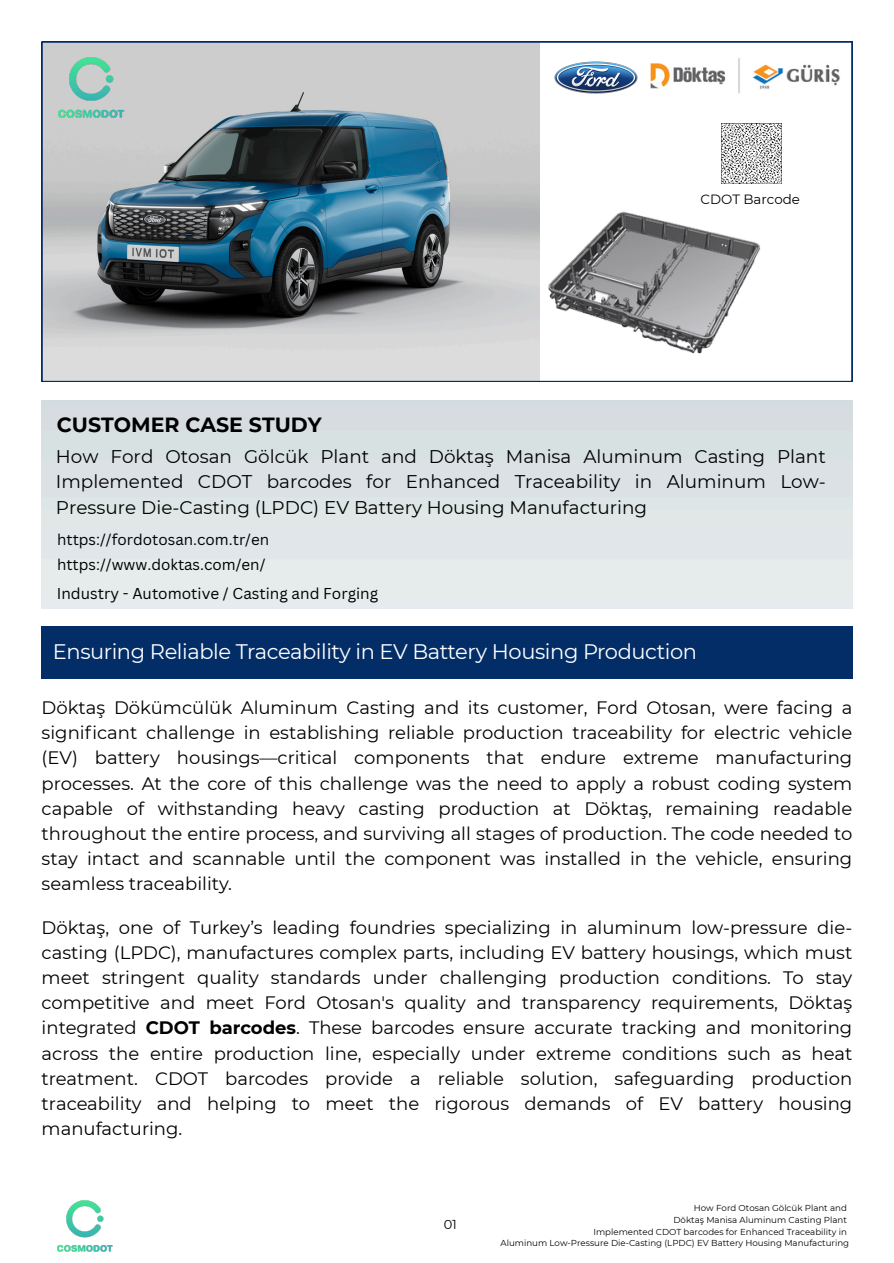
<style>
.page{position:relative;width:894px;height:1263px;background:#fff}
.page>*{position:absolute;margin:0;border:0;box-sizing:border-box;transform-origin:0 0}
.t1{font:21px "Montserrat";letter-spacing:-.02em;color:#fff}
.t2{font:700 20.55px "Montserrat";color:#000}
.t3{font:18.3px/25.5px "Montserrat";color:#000;text-align:justify}
.t4{font:18px/25.2px "Montserrat";color:#000;text-align:justify}
.t5{font:15.3px "Canva Sans";color:#000}
.t6{font:15.15px "Canva Sans";color:#000}
.t7{font:13.35px "Montserrat";color:#000}
.t8{font:12.9px "Montserrat";color:#000}
.t9{font:8.7px/11.7px "Montserrat";color:#000;text-align:right}
.s1{font-weight:700}
</style>
<div class="page">
<svg style="left:42px;top:42px;width:810px;height:340px"></svg>
<div style="left:42px;top:627px;width:810px;height:52px;background:#032d67"></div>
<img style="left:57px;top:1200px;width:56px;height:52px">
<p class="t2" style="left:57px;top:412px;width:266px">CUSTOMER CASE STUDY</p>
<p class="t7" style="left:700px;top:191px;width:101px">CDOT Barcode</p>
<p class="t3" style="left:56px;top:443px;width:771px">How Ford Otosan Gölcük Plant and Döktaş Manisa Aluminum Casting Plant Implemented CDOT barcodes for Enhanced Traceability in Aluminum Low-Pressure Die-Casting (LPDC) EV Battery Housing Manufacturing</p>
<p class="t6" style="left:57px;top:529px;width:213px">https://fordotosan.com.tr/en</p>
<p class="t6" style="left:57px;top:554px;width:210px">https://www.doktas.com/en/</p>
<p class="t5" style="left:57px;top:583px;width:323px">Industry - Automotive / Casting and Forging</p>
<p class="t1" style="left:53px;top:639px;width:645px">Ensuring Reliable Traceability in EV Battery Housing Production</p>
<p class="t4" style="left:42px;top:695px;width:811px">Döktaş Dökümcülük Aluminum Casting and its customer, Ford Otosan, were facing a significant challenge in establishing reliable production traceability for electric vehicle (EV) battery housings—critical components that endure extreme manufacturing processes. At the core of this challenge was the need to apply a robust coding system capable of withstanding heavy casting production at Döktaş, remaining readable throughout the entire process, and surviving all stages of production. The code needed to stay intact and scannable until the component was installed in the vehicle, ensuring seamless traceability.</p>
<p class="t4" style="left:42px;top:915px;width:811px">Döktaş, one of Turkey’s leading foundries specializing in aluminum low-pressure die&shy;casting (LPDC), manufactures complex parts, including EV battery housings, which must meet stringent quality standards under challenging production conditions. To stay competitive and meet Ford Otosan's quality and transparency requirements, Döktaş integrated <span class="s1">CDOT barcodes</span>. These barcodes ensure accurate tracking and monitoring across the entire production line, especially under extreme conditions such as heat treatment. CDOT barcodes provide a reliable solution, safeguarding production traceability and helping to meet the rigorous demands of EV battery housing manufacturing.</p>
<p class="t8" style="left:443px;top:1216px;width:15px">01</p>
<p class="t9" style="left:500px;top:1202px;width:350px">How Ford Otosan Gölcük Plant and<br>Döktaş Manisa Aluminum Casting Plant<br>Implemented CDOT barcodes for Enhanced Traceability in<br>Aluminum Low-Pressure Die-Casting (LPDC) EV Battery Housing Manufacturing</p>
</div>
